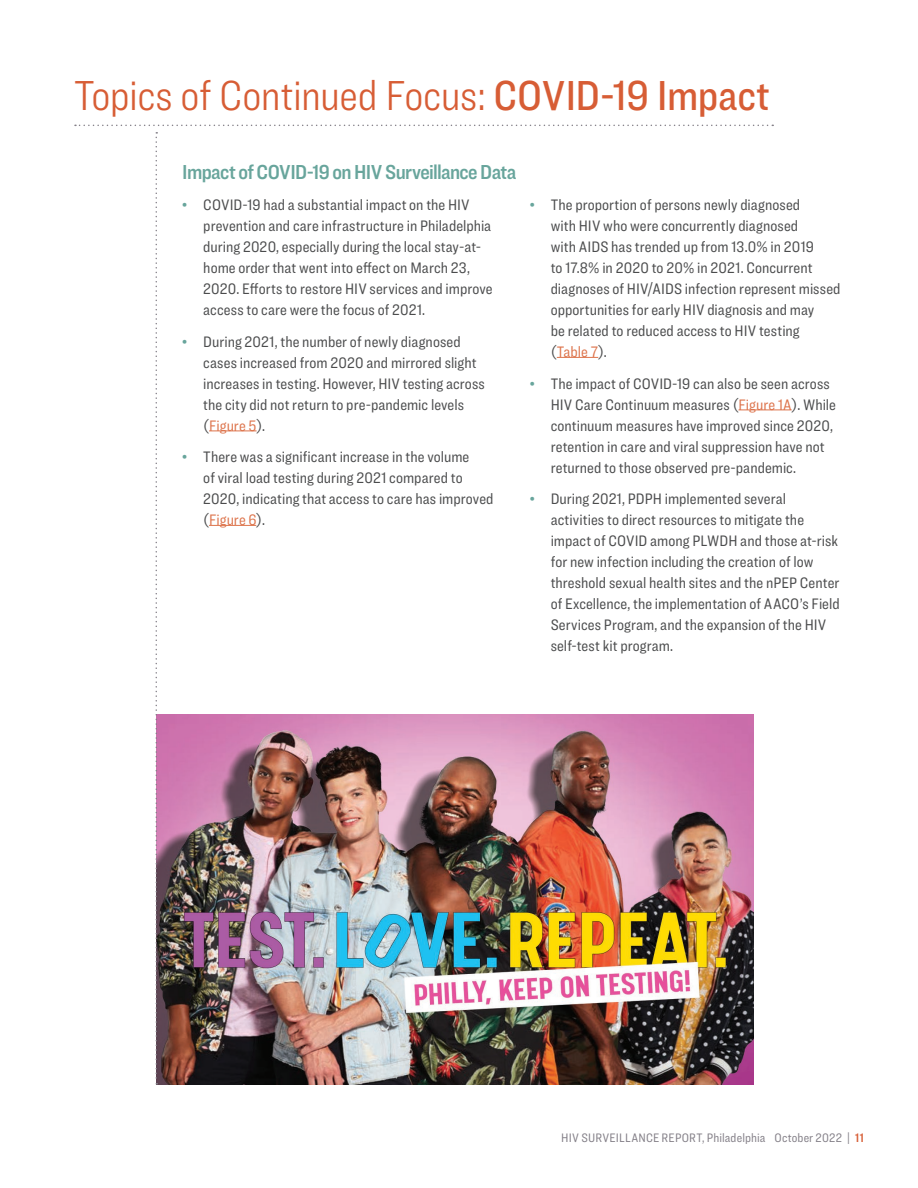
<style>
.page{position:relative;width:918px;height:1188px;background:#fff}
.page>*{position:absolute;margin:0;border:0;box-sizing:border-box;transform-origin:0 0}
.heads{font:300 43.5px "Ringside Condensed";letter-spacing:-.01em;color:#d75d35}
.subheab2{font:21px "Ringside Condensed Semi";letter-spacing:-.03em;color:#68a59c}
.text{font:15.75px/21px "Ringside Condensed";letter-spacing:.005em;color:#4b4c4d}
.t1{font:12.75px "Ringside Condensed";letter-spacing:.015em;color:#848088}
.s1{font-weight:500}
.s2{font-family:"Ringside Condensed Semi";color:#68a59c}
.s3{color:#dd744c}
.s4{font-family:"Ringside Condensed Semi";color:#d75d35}
</style>
<div class="page">
<svg style="left:75px;top:125px;width:698px;height:1px"></svg>
<hr style="left:209px;top:431px;width:48px;height:1px;background:#dd744c">
<hr style="left:209px;top:525px;width:47px;height:1px;background:#dd744c">
<hr style="left:557px;top:357px;width:41px;height:1px;background:#dd744c">
<hr style="left:738px;top:410px;width:54px;height:1px;background:#dd744c">
<img style="left:157px;top:715px;width:596px;height:369px">
<svg style="left:156px;top:132px;width:1px;height:952px"></svg>
<p class="heads" style="left:74px;top:66px;width:697px">Topics of Continued Focus: <span class="s1">COVID-19 Impact</span></p>
<p class="subheab2" style="left:182px;top:157px;width:336px">Impact of COVID-19 on HIV Surveillance Data</p>
<p class="text" style="left:203px;top:194px;width:291px;text-indent:-21px"><span class="s2">•</span> COVID-19 had a substantial impact on the HIV prevention and care infrastructure in Philadelphia during 2020, especially during the local stay-at&shy;home order that went into effect on March 23, 2020. Efforts to restore HIV services and improve access to care were the focus of 2021.</p>
<p class="text" style="left:203px;top:331px;width:283px;text-indent:-21px"><span class="s2">•</span> During 2021, the number of newly diagnosed cases increased from 2020 and mirrored slight increases in testing. However, HIV testing across the city did not return to pre-pandemic levels (<span class="s3">Figure 5</span>).</p>
<p class="text" style="left:203px;top:446px;width:292px;text-indent:-21px"><span class="s2">•</span> There was a significant increase in the volume<br>of viral load testing during 2021 compared to 2020, indicating that access to care has improved (<span class="s3">Figure 6</span>).</p>
<p class="text" style="left:551px;top:194px;width:291px;text-indent:-21px"><span class="s2">•</span> The proportion of persons newly diagnosed<br>with HIV who were concurrently diagnosed<br>with AIDS has trended up from 13.0% in 2019<br>to 17.8% in 2020 to 20% in 2021. Concurrent diagnoses of HIV/AIDS infection represent missed opportunities for early HIV diagnosis and may<br>be related to reduced access to HIV testing (<span class="s3">Table 7</span>).</p>
<p class="text" style="left:551px;top:373px;width:287px;text-indent:-21px"><span class="s2">•</span> The impact of COVID-19 can also be seen across HIV Care Continuum measures (<span class="s3">Figure 1A</span>). While continuum measures have improved since 2020, retention in care and viral suppression have not returned to those observed pre-pandemic.</p>
<p class="text" style="left:551px;top:488px;width:291px;text-indent:-21px"><span class="s2">•</span> During 2021, PDPH implemented several activities to direct resources to mitigate the impact of COVID among PLWDH and those at-risk for new infection including the creation of low threshold sexual health sites and the nPEP Center of Excellence, the implementation of AACO’s Field Services Program, and the expansion of the HIV self-test kit program.</p>
<p class="t1" style="left:561px;top:1130px;width:304px">HIV SURVEILLANCE REPORT, Philadelphia October 2022 | <span class="s4">11</span></p>
</div>
